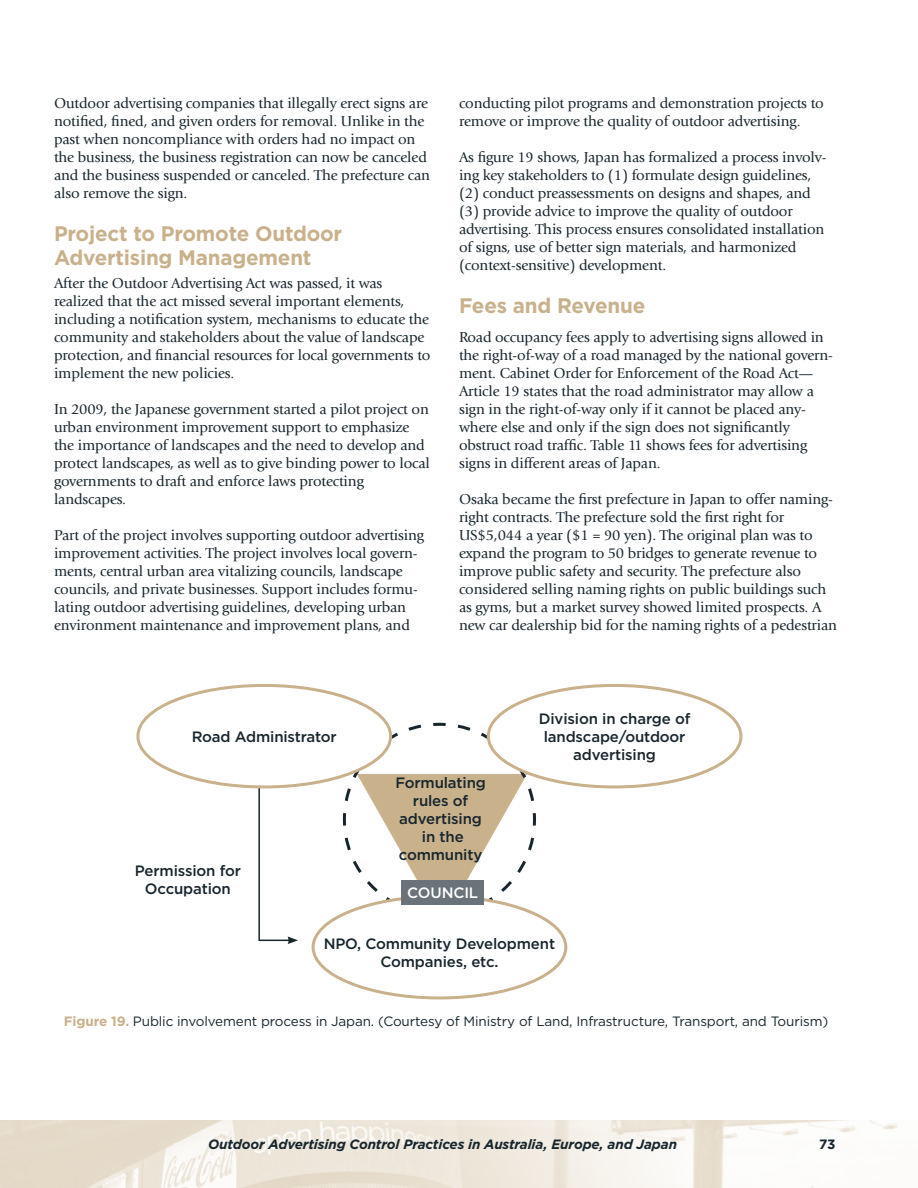
<style>
.page{position:relative;width:918px;height:1188px;background:#fff}
.page>*{position:absolute;margin:0;border:0;box-sizing:border-box;transform-origin:0 0}
.t1{font:700 21px/24px "Gotham";letter-spacing:-.01em;color:#c8b18b}
.t2{font:15px/18px "Giovanni";letter-spacing:-.01em;color:#17252d}
.t3{font:500 15px/18px "Gotham";letter-spacing:-.01em;color:#17252d;text-align:center}
.t4{font:500 15px "Gotham";letter-spacing:-.01em;color:#fff}
.t5{font:13.5px "Gotham";letter-spacing:-.01em;color:#17252d}
.t6{font:italic 700 13.5px "Gotham";letter-spacing:-.01em;color:#17252d}
.t7{font:700 13.5px "Gotham";color:#17252d}
.s1{font-weight:700;color:#c8b18b}
</style>
<div class="page">
<img style="left:0;top:1120px;width:898px;height:68px">
<svg style="left:258px;top:786px;width:40px;height:158px"></svg>
<svg style="left:341px;top:721px;width:196px;height:194px"></svg>
<div style="left:138px;top:685px;width:253px;height:102px;background:#fff;border-radius:50%"></div>
<div style="left:136px;top:684px;width:256px;height:104px;border:3px solid #c8b18b;border-radius:50%"></div>
<div style="left:488px;top:685px;width:253px;height:102px;background:#fff;border-radius:50%"></div>
<div style="left:487px;top:684px;width:256px;height:104px;border:3px solid #c8b18b;border-radius:50%"></div>
<div style="left:313px;top:896px;width:253px;height:102px;background:#fff;border-radius:50%"></div>
<div style="left:402px;top:880px;width:82px;height:24px;background:#6a7379"></div>
<p class="t2" style="left:54px;top:94px;width:378px">Outdoor advertising companies that illegally erect signs are notified, fined, and given orders for removal. Unlike in the past when noncompliance with orders had no impact on the business, the business registration can now be canceled and the business suspended or canceled. The prefecture can also remove the sign.</p>
<h1 class="t1" style="left:54px;top:221px;width:290px">Project to Promote Outdoor<br>Advertising Management</h1>
<p class="t2" style="left:54px;top:274px;width:378px">After the Outdoor Advertising Act was passed, it was realized that the act missed several important elements, including a notification system, mechanisms to educate the community and stakeholders about the value of landscape protection, and financial resources for local governments to implement the new policies.</p>
<p class="t2" style="left:54px;top:400px;width:377px">In 2009, the Japanese government started a pilot project on urban environment improvement support to emphasize the importance of landscapes and the need to develop and protect landscapes, as well as to give binding power to local governments to draft and enforce laws protecting landscapes.</p>
<p class="t2" style="left:54px;top:526px;width:372px">Part of the project involves supporting outdoor advertising improvement activities. The project involves local govern&shy;ments, central urban area vitalizing councils, landscape councils, and private businesses. Support includes formu&shy;lating outdoor advertising guidelines, developing urban environment maintenance and improvement plans, and</p>
<p class="t2" style="left:459px;top:94px;width:366px">conducting pilot programs and demonstration projects to remove or improve the quality of outdoor advertising.</p>
<p class="t2" style="left:459px;top:148px;width:369px">As figure 19 shows, Japan has formalized a process involv&shy;ing key stakeholders to (1) formulate design guidelines, (2) conduct preassessments on designs and shapes, and (3) provide advice to improve the quality of outdoor advertising. This process ensures consolidated installation of signs, use of better sign materials, and harmonized (context-sensitive) development.</p>
<h1 class="t1" style="left:459px;top:293px;width:188px">Fees and Revenue</h1>
<p class="t2" style="left:459px;top:328px;width:375px">Road occupancy fees apply to advertising signs allowed in the right-of-way of a road managed by the national govern&shy;ment. Cabinet Order for Enforcement of the Road Act— Article 19 states that the road administrator may allow a sign in the right-of-way only if it cannot be placed any&shy;where else and only if the sign does not significantly obstruct road traffic. Table 11 shows fees for advertising signs in different areas of Japan.</p>
<p class="t2" style="left:459px;top:490px;width:380px">Osaka became the first prefecture in Japan to offer naming&shy;right contracts. The prefecture sold the first right for US$5,044 a year ($1 = 90 yen). The original plan was to expand the program to 50 bridges to generate revenue to improve public safety and security. The prefecture also considered selling naming rights on public buildings such as gyms, but a market survey showed limited prospects. A new car dealership bid for the naming rights of a pedestrian</p>
<p class="t3" style="left:192px;top:728px;width:147px">Road Administrator</p>
<p class="t3" style="left:539px;top:710px;width:153px">Division in charge of landscape/outdoor advertising</p>
<p class="t3" style="left:135px;top:861px;width:108px">Permission for<br>Occupation</p>
<p class="t3" style="left:395px;top:773px;width:92px">Formulating rules of advertising in the community</p>
<p class="t4" style="left:407px;top:883px;width:71px">COUNCIL</p>
<p class="t3" style="left:324px;top:934px;width:233px">NPO, Community Development<br>Companies, etc.</p>
<p class="t5" style="left:64px;top:1013px;width:766px"><span class="s1">Figure 19.</span> Public involvement process in Japan. (Courtesy of Ministry of Land, Infrastructure, Transport, and Tourism)</p>
<p class="t6" style="left:208px;top:1135px;width:471px">Outdoor Advertising Control Practices in Australia, Europe, and Japan</p>
<p class="t7" style="left:819px;top:1135px;width:18px">73</p>
</div>
